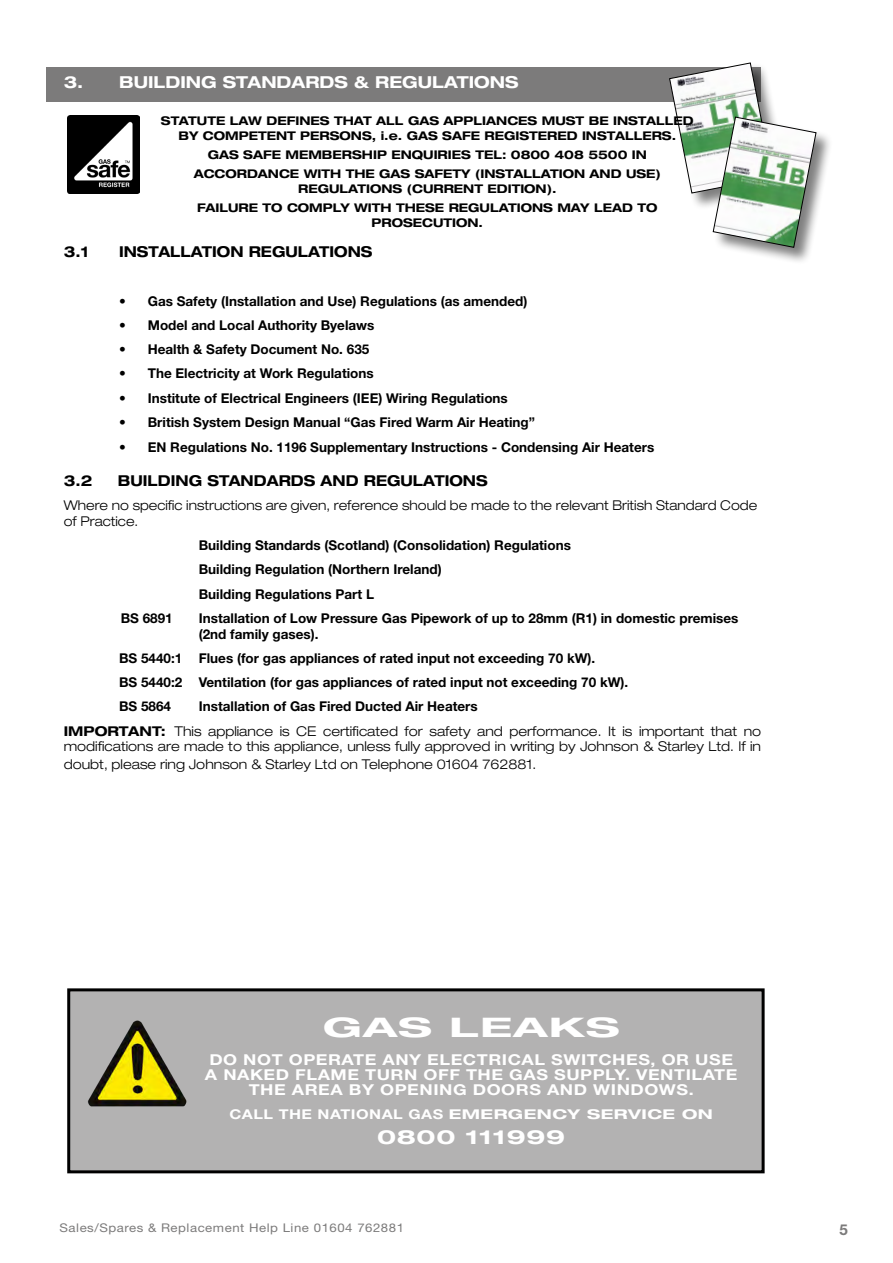
<style>
.page{position:relative;width:893px;height:1263px;background:#fff}
.page>*{position:absolute;margin:0;border:0;box-sizing:border-box;transform-origin:0 0}
.BOLD_TEXT{font:700 expanded 27px "Helvetica Neue LT Std";letter-spacing:.02em;color:#fff;scale:1.54 1}
.BOLD_TEXT-2{font:700 expanded 19.5px "Helvetica Neue LT Std";letter-spacing:.03em;color:#fff;scale:1.2 1}
._1ST_INDENT{font:700 expanded 16.5px "Helvetica Neue LT Std";color:#fff}
.BOLD_TEXT-3{font:700 15px/15px "Helvetica Neue LT Std";letter-spacing:.03em;color:#fff;text-align:center;scale:1.2 1}
._1ST_INDENT-2{font:700 expanded 15px "Helvetica Neue LT Std";color:#000;scale:.95 1}
.t1{font:700 15px "Helvetica Neue LT Std";color:#7c7b7b}
._1ST_INDENT-3{font:700 13.5px/15.8px "Helvetica Neue LT Std";color:#000}
.t2{font:300 expanded 13.5px/15.8px "Helvetica Neue LT Std";color:#000}
.BOLD_TEXT-4{font:700 13.5px "Helvetica Neue LT Std";letter-spacing:.03em;color:#fff;scale:1.2 1}
._1ST_INDENT-4{font:700 expanded 12px/15px "Helvetica Neue LT Std";color:#000;text-align:center}
.t3{font:12px "Helvetica Neue LT Std";letter-spacing:.04em;color:#7c7b7b;scale:1.1 1}
.s1{font-weight:700}
.s2{font-stretch:expanded}
</style>
<div class="page">
<div style="left:47px;top:67px;width:714px;height:34px;background:#7c7b7b"></div>
<img style="left:67px;top:115px;width:73px;height:78px">
<div style="left:69px;top:990px;width:694px;height:182px;background:#b3b2b2"></div>
<div style="left:67px;top:988px;width:698px;height:185px;border:3px solid #000"></div>
<div style="left:713px;top:117px;width:120px;height:148px;background:#000;opacity:.5"></div>
<svg style="left:669px;top:62px;width:148px;height:186px"></svg>
<img style="left:88px;top:1020px;width:99px;height:87px">
<p class="_1ST_INDENT" style="left:64px;top:72px;width:456px">3. BUILDING STANDARDS &amp; REGULATIONS</p>
<p class="_1ST_INDENT-4" style="left:161px;top:112px;width:534px">STATUTE LAW DEFINES THAT ALL GAS APPLIANCES MUST BE INSTALLED<br>BY COMPETENT PERSONS, i.e. GAS SAFE REGISTERED INSTALLERS.</p>
<p class="_1ST_INDENT-4" style="left:208px;top:147px;width:441px">GAS SAFE MEMBERSHIP ENQUIRIES TEL: 0800 408 5500 IN</p>
<p class="_1ST_INDENT-4" style="left:194px;top:166px;width:469px">ACCORDANCE WITH THE GAS SAFETY (INSTALLATION AND USE)<br>REGULATIONS (CURRENT EDITION).</p>
<p class="_1ST_INDENT-4" style="left:197px;top:200px;width:462px">FAILURE TO COMPLY WITH THESE REGULATIONS MAY LEAD TO<br>PROSECUTION.</p>
<p class="_1ST_INDENT-2" style="left:64px;top:242px;width:28px">3.1</p>
<p class="_1ST_INDENT-2" style="left:119px;top:242px;width:268px">INSTALLATION REGULATIONS</p>
<p class="_1ST_INDENT-3" style="left:119px;top:293px;width:410px">• Gas Safety (Installation and Use) Regulations (as amended)</p>
<p class="_1ST_INDENT-3" style="left:119px;top:317px;width:257px">• Model and Local Authority Byelaws</p>
<p class="_1ST_INDENT-3" style="left:119px;top:341px;width:252px">• Health &amp; Safety Document No. 635</p>
<p class="_1ST_INDENT-3" style="left:119px;top:365px;width:256px">• The Electricity at Work Regulations</p>
<p class="_1ST_INDENT-3" style="left:119px;top:390px;width:390px">• Institute of Electrical Engineers (IEE) Wiring Regulations</p>
<p class="_1ST_INDENT-3" style="left:119px;top:414px;width:417px">• British System Design Manual “Gas Fired Warm Air Heating”</p>
<p class="_1ST_INDENT-3" style="left:119px;top:439px;width:537px">• EN Regulations No. 1196 Supplementary Instructions - Condensing Air Heaters</p>
<p class="_1ST_INDENT-2" style="left:64px;top:471px;width:32px">3.2</p>
<p class="_1ST_INDENT-2" style="left:118px;top:471px;width:391px">BUILDING STANDARDS AND REGULATIONS</p>
<p class="t2" style="left:64px;top:497px;width:695px">Where no specific instructions are given, reference should be made to the relevant British Standard Code of Practice.</p>
<p class="_1ST_INDENT-3" style="left:199px;top:537px;width:374px">Building Standards (Scotland) (Consolidation) Regulations</p>
<p class="_1ST_INDENT-3" style="left:199px;top:561px;width:244px">Building Regulation (Northern Ireland)</p>
<p class="_1ST_INDENT-3" style="left:199px;top:586px;width:177px">Building Regulations Part L</p>
<p class="_1ST_INDENT-3" style="left:121px;top:610px;width:54px">BS 6891</p>
<p class="_1ST_INDENT-3" style="left:199px;top:610px;width:541px">Installation of Low Pressure Gas Pipework of up to 28mm (R1) in domestic premises (2nd family gases).</p>
<p class="_1ST_INDENT-3" style="left:119px;top:650px;width:478px">BS 5440:1 Flues (for gas appliances of rated input not exceeding 70 kW).</p>
<p class="_1ST_INDENT-3" style="left:119px;top:674px;width:511px">BS 5440:2 Ventilation (for gas appliances of rated input not exceeding 70 kW).</p>
<p class="_1ST_INDENT-3" style="left:119px;top:698px;width:54px">BS 5864</p>
<p class="_1ST_INDENT-3" style="left:199px;top:698px;width:280px">Installation of Gas Fired Ducted Air Heaters</p>
<p class="t2" style="left:64px;top:723px;width:699px"><span class="s1">IMPORTANT:</span> This appliance is CE certificated for safety and performance. It is important that no modifications are made to this appliance, unless fully approved in writing by Johnson &amp; Starley Ltd. If in</p>
<p class="t2" style="left:64px;top:756px;width:474px">doubt, please ring Johnson &amp; Starley Ltd on Telephone 01604 762881.</p>
<p class="BOLD_TEXT" style="left:323px;top:1011px;width:194px">GAS LEAKS</p>
<p class="BOLD_TEXT-3" style="left:205px;top:1052px;width:445px">DO NOT OPERATE ANY ELECTRICAL SWITCHES, OR USE<br>A NAKED FLAME TURN OFF THE GAS SUPPLY. VENTILATE<br>THE AREA BY OPENING DOORS AND WINDOWS.</p>
<p class="BOLD_TEXT-4" style="left:229px;top:1105px;width:404px">CALL THE NATIONAL GAS <span class="s2">EMERGENCY SERVICE ON</span></p>
<p class="BOLD_TEXT-2" style="left:377px;top:1124px;width:158px">0800 111999</p>
<p class="t3" style="left:60px;top:1220px;width:315px">Sales/Spares &amp; Replacement Help Line 01604 762881</p>
<p class="t1" style="left:839px;top:1220px;width:10px">5</p>
</div>
